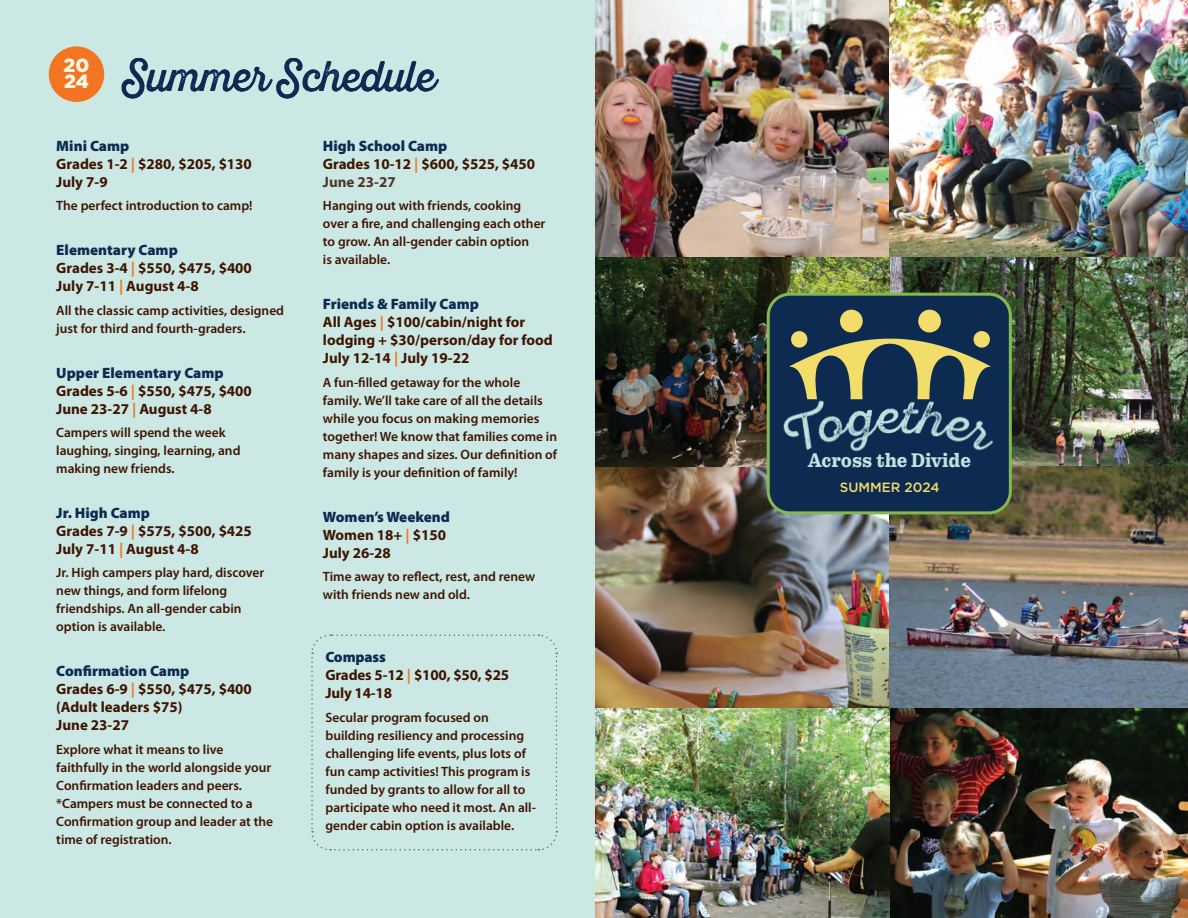
<style>
.page{position:relative;width:1188px;height:918px;background:#fff}
.page>*{position:absolute;margin:0;border:0;box-sizing:border-box;transform-origin:0 0}
.t1{font:42.45px "Sant Elia Rough Two";letter-spacing:-.01em;color:#0d2b51;scale:.9 1}
.t2{font:20.1px "Pulpo Rust 100";color:#c0e4e0;scale:.9 1}
.t3{font:900 19.05px/15.9px "Gotham";color:#fbf9e4}
.t4{font:700 15px/18px "Myriad Pro";color:#3f1400}
.t5{font:600 13.5px/18px "Myriad Pro";color:#3f1400}
.t6{font:500 13.5px "Gotham";color:#f2dc6a}
.s1{font-weight:900;color:#0d2b51}
.s2{color:#f47521}
.s3{color:#503528}
</style>
<div class="page">
<div style="left:0;top:0;width:602px;height:918px;background:#cbe8e5"></div>
<div style="left:49px;top:46px;width:55px;height:56px;background:#f47521;border-radius:50%"></div>
<svg style="left:311px;top:634px;width:247px;height:217px"></svg>
<img style="left:596px;top:467px;width:293px;height:241px">
<img style="left:890px;top:256px;width:298px;height:211px">
<img style="left:889px;top:467px;width:299px;height:241px">
<img style="left:596px;top:0;width:293px;height:467px">
<img style="left:889px;top:0;width:299px;height:256px">
<img style="left:596px;top:708px;width:592px;height:210px">
<div style="left:768px;top:294px;width:242px;height:219px;background:#0d2b51;border-radius:22px"></div>
<div style="left:767px;top:293px;width:245px;height:221px;border:3px solid #85b84f;border-radius:22px"></div>
<img style="left:789px;top:309px;width:202px;height:87px">
<img style="left:783px;top:396px;width:210px;height:56px">
<h3 class="t3" style="left:64px;top:57px;width:27px">20<br>24</h3>
<h1 class="t1" style="left:123px;top:52px;width:348px">Summer Schedule</h1>
<p class="t4" style="left:56px;top:136px;width:197px"><span class="s1">Mini Camp<br></span>Grades 1-2 <span class="s2">|</span> $280, $205, $130<br>July 7-9</p>
<p class="t5" style="left:56px;top:196px;width:198px">The perfect introduction to camp!</p>
<p class="t4" style="left:56px;top:241px;width:197px"><span class="s1">Elementary Camp<br></span>Grades 3-4 <span class="s2">|</span> $550, $475, $400<br>July 7-11 <span class="s2">|</span> August 4-8</p>
<p class="t5" style="left:56px;top:301px;width:229px">All the classic camp activities, designed just for third and fourth-graders.</p>
<p class="t4" style="left:56px;top:363px;width:197px"><span class="s1">Upper Elementary Camp<br></span>Grades 5-6 <span class="s2">|</span> $550, $475, $400<br>June 23-27 <span class="s2">|</span> August 4-8</p>
<p class="t5" style="left:56px;top:423px;width:186px">Campers will spend the week laughing, singing, learning, and making new friends.</p>
<p class="t4" style="left:56px;top:503px;width:197px"><span class="s1">Jr. High Camp<br></span>Grades 7-9 <span class="s2">|</span> $575, $500, $425<br>July 7-11 <span class="s2">|</span> August 4-8</p>
<p class="t5" style="left:56px;top:564px;width:210px">Jr. High campers play hard, discover new things, and form lifelong friendships. An all-gender cabin option is available.</p>
<p class="t4" style="left:56px;top:662px;width:197px"><span class="s1">Confirmation Camp<br></span>Grades 6-9 <span class="s2">|</span> $550, $475, $400 (Adult leaders $75)<br>June 23-27</p>
<p class="t5" style="left:56px;top:740px;width:218px">Explore what it means to live faithfully in the world alongside your<br>Confirmation leaders and peers. *Campers must be connected to a<br>Confirmation group and leader at the time of registration.</p>
<p class="t4" style="left:323px;top:136px;width:214px"><span class="s1">High School Camp<br></span>Grades 10-12 <span class="s2">|</span> $600, $525, $450<br><span class="s3">June 23-27</span></p>
<p class="t5" style="left:323px;top:196px;width:224px">Hanging out with friends, cooking over a fire, and challenging each other to grow. An all-gender cabin option<br>is available.</p>
<p class="t4" style="left:323px;top:295px;width:231px"><span class="s1">Friends &amp; Family Camp<br></span>All Ages <span class="s2">|</span> $100/cabin/night for lodging + $30/person/day for food<br>July 12-14 <span class="s2">|</span> July 19-22</p>
<p class="t5" style="left:323px;top:373px;width:236px">A fun-filled getaway for the whole family. We’ll take care of all the details while you focus on making memories together! We know that families come in many shapes and sizes. Our definition of family is your definition of family!</p>
<p class="t4" style="left:323px;top:507px;width:129px"><span class="s1">Women’s Weekend<br></span>Women 18+ <span class="s2">|</span> $150<br>July 26-28</p>
<p class="t5" style="left:323px;top:567px;width:214px">Time away to reflect, rest, and renew with friends new and old.</p>
<p class="t4" style="left:325px;top:648px;width:185px"><span class="s1">Compass<br></span>Grades 5-12 <span class="s2">|</span> $100, $50, $25<br>July 14-18</p>
<p class="t5" style="left:325px;top:708px;width:212px">Secular program focused on building resiliency and processing challenging life events, plus lots of fun camp activities! This program is funded by grants to allow for all to participate who need it most. An all&shy;gender cabin option is available.</p>
<h2 class="t2" style="left:808px;top:448px;width:182px">Across the Divide</h2>
<p class="t6" style="left:840px;top:479px;width:101px">SUMMER 2024</p>
</div>
